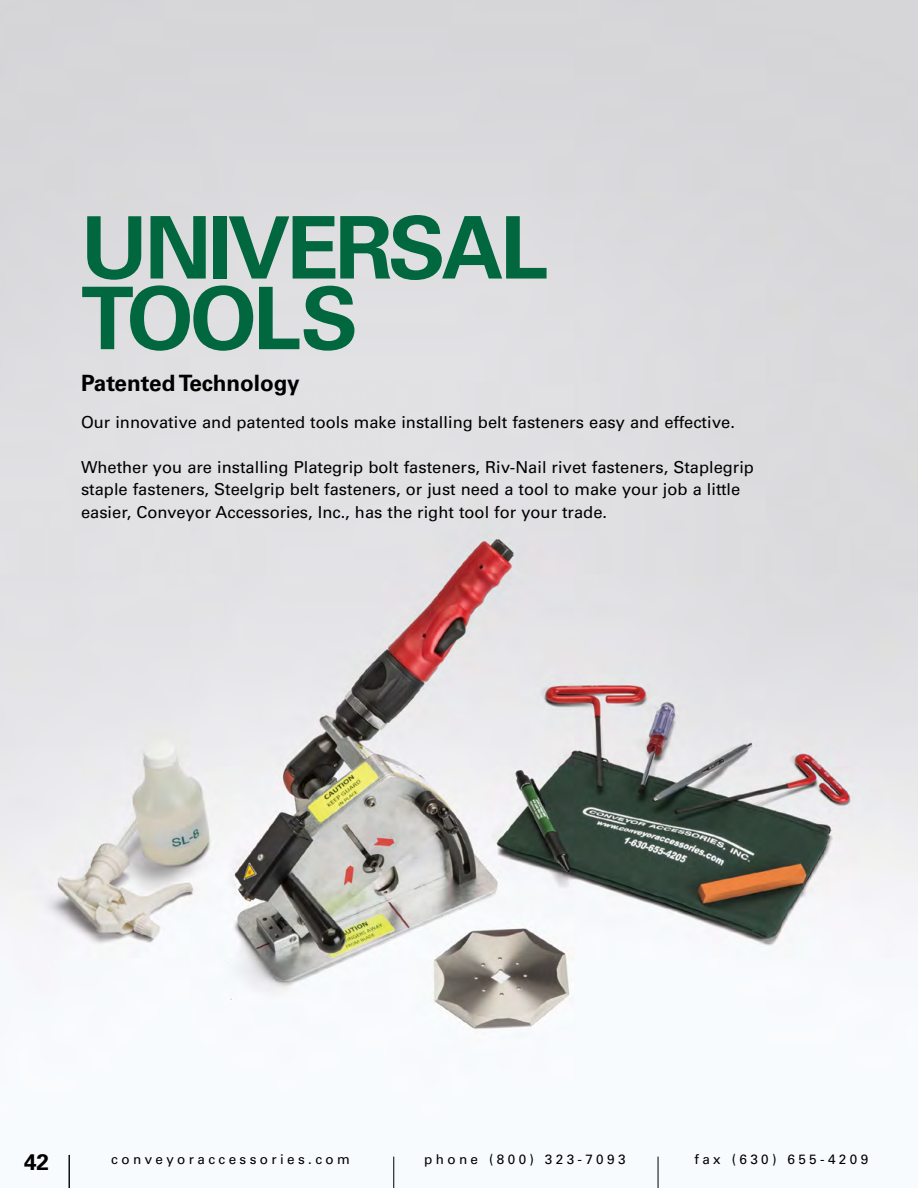
<style>
.page{position:relative;width:918px;height:1188px;background:#fff}
.page>*{position:absolute;margin:0;border:0;box-sizing:border-box;transform-origin:0 0}
.t1{font:700 86.4px/70.7px "Univers LT Std";letter-spacing:-.045em;color:#00673e}
.t2{font:700 22.5px "Univers LT Std";color:#000}
.t3{font:16.5px/22.5px "Univers LT Std";color:#000}
.t4{font:13.5px "Univers LT Std";letter-spacing:.25em;color:#000}
</style>
<div class="page">
<img style="left:0;top:0;width:918px;height:1188px">
<hr style="left:658px;top:1157px;width:1px;height:31px;background:#000">
<hr style="left:393px;top:1157px;width:1px;height:31px;background:#000">
<hr style="left:69px;top:1155px;width:1px;height:33px;background:#000">
<h1 class="t1" style="left:81px;top:213px;width:469px">Universal<br>Tools</h1>
<h2 class="t2" style="left:81px;top:370px;width:220px">Patented Technology</h2>
<p class="t3" style="left:81px;top:411px;width:655px">Our innovative and patented tools make installing belt fasteners easy and effective.</p>
<p class="t3" style="left:81px;top:456px;width:675px">Whether you are installing Plategrip bolt fasteners, Riv-Nail rivet fasteners, Staplegrip staple fasteners, Steelgrip belt fasteners, or just need a tool to make your job a little easier, Conveyor Accessories, Inc., has the right tool for your trade.</p>
<h2 class="t2" style="left:24px;top:1149px;width:27px">42</h2>
<p class="t4" style="left:111px;top:1151px;width:240px">conveyoraccessories.com</p>
<p class="t4" style="left:424px;top:1151px;width:203px">phone (800) 323-7093</p>
<p class="t4" style="left:695px;top:1151px;width:175px">fax (630) 655-4209</p>
</div>
